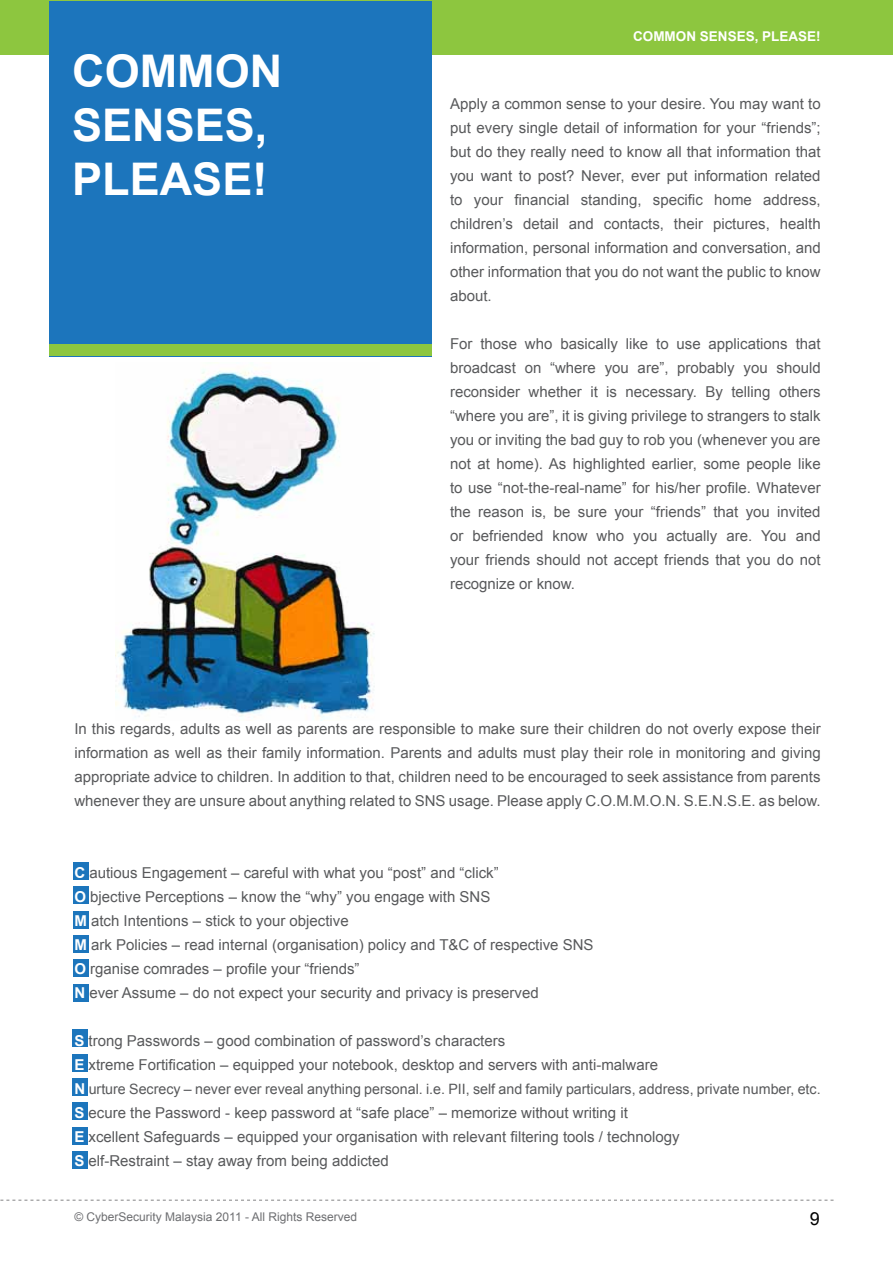
<style>
.page{position:relative;width:893px;height:1263px;background:#fff}
.page>*{position:absolute;margin:0;border:0;box-sizing:border-box;transform-origin:0 0}
.t1{font:700 45px/54px "Arial";color:#fff}
.t2{font:18px "Arial";color:#000}
.t3{font:15px/24px "Arial";color:#58595b;text-align:justify}
.t4{font:14.25px "Arial";color:#58595b}
.t5{font:700 13.5px "Arial";color:#fff}
.t6{font:12px "Arial";color:#6d6e71}
.s1{font-weight:700;color:#fff}
.s2{font-weight:700;font-size:15px;color:#fff}
</style>
<div class="page">
<div style="left:0;top:0;width:893px;height:54px;background:#8dc63f"></div>
<div style="left:49px;top:1px;width:383px;height:355px;background:#1c75bc"></div>
<div style="left:49px;top:344px;width:383px;height:12px;background:#8dc63f"></div>
<svg style="left:0;top:1200px;width:833px;height:1px"></svg>
<img style="left:116px;top:370px;width:259px;height:350px">
<div style="left:73px;top:862px;width:15px;height:17px;background:#1c75bc"></div>
<div style="left:72px;top:1030px;width:15px;height:17px;background:#1c75bc"></div>
<div style="left:73px;top:911px;width:15px;height:17px;background:#1c75bc"></div>
<div style="left:72px;top:1078px;width:15px;height:18px;background:#1c75bc"></div>
<div style="left:73px;top:960px;width:15px;height:17px;background:#1c75bc"></div>
<div style="left:72px;top:1127px;width:15px;height:17px;background:#1c75bc"></div>
<div style="left:73px;top:887px;width:15px;height:17px;background:#1c75bc"></div>
<div style="left:72px;top:1054px;width:15px;height:17px;background:#1c75bc"></div>
<div style="left:73px;top:935px;width:15px;height:17px;background:#1c75bc"></div>
<div style="left:72px;top:1103px;width:15px;height:17px;background:#1c75bc"></div>
<div style="left:73px;top:984px;width:15px;height:17px;background:#1c75bc"></div>
<div style="left:72px;top:1151px;width:15px;height:18px;background:#1c75bc"></div>
<h1 class="t1" style="left:72px;top:45px;width:211px">COMMON<br>SENSES,<br>PLEASE!</h1>
<p class="t5" style="left:633px;top:27px;width:189px">COMMON SENSES, PLEASE!</p>
<p class="t3" style="left:450px;top:92px;width:372px">Apply a common sense to your desire. You may want to put every single detail of information for your “friends”; but do they really need to know all that information that you want to post? Never, ever put information related to your financial standing, specific home address, children’s detail and contacts, their pictures, health information, personal information and conversation, and other information that you do not want the public to know about.</p>
<p class="t3" style="left:450px;top:332px;width:372px">For those who basically like to use applications that broadcast on “where you are”, probably you should reconsider whether it is necessary. By telling others “where you are”, it is giving privilege to strangers to stalk you or inviting the bad guy to rob you (whenever you are not at home). As highlighted earlier, some people like to use “not-the-real-name” for his/her profile. Whatever the reason is, be sure your “friends” that you invited or befriended know who you actually are. You and your friends should not accept friends that you do not recognize or know.</p>
<p class="t3" style="left:74px;top:717px;width:748px">In this regards, adults as well as parents are responsible to make sure their children do not overly expose their information as well as their family information. Parents and adults must play their role in monitoring and giving appropriate advice to children. In addition to that, children need to be encouraged to seek assistance from parents whenever they are unsure about anything related to SNS usage. Please apply C.O.M.M.O.N. S.E.N.S.E. as below.</p>
<p class="t3" style="left:74px;top:861px;width:621px;text-align:left"><span class="s1">C</span> autious Engagement – careful with what you “post” and “click”<br><span class="s1">O</span> bjective Perceptions – know the “why” you engage with SNS<br><span class="s1">M</span> atch Intentions – stick to your objective<br><span class="s1">M</span> ark Policies – read internal (organisation) policy and T&amp;C of respective SNS<br><span class="s1">O</span> rganise comrades – profile your “friends”<br><span class="s1">N</span> ever Assume – do not expect your security and privacy is preserved<span class="s1">r privacy is preserved</span></p>
<p class="t3" style="left:74px;top:1029px;width:585px"><span class="s1">S</span> trong Passwords – good combination of password’s characters<br><span class="s1">E</span> xtreme Fortification – equipped your notebook, desktop and servers with anti-malware</p>
<p class="t4" style="left:74px;top:1079px;width:748px"><span class="s2">N</span> urture Secrecy – never ever reveal anything personal. i.e. PII, self and family particulars, address, private number, etc.</p>
<p class="t3" style="left:74px;top:1101px;width:607px;text-align:left"><span class="s1">S</span> ecure the Password - keep password at “safe place” – memorize without writing it<br><span class="s1">E</span> xcellent Safeguards – equipped your organisation with relevant filtering tools / technology<br><span class="s1">S</span> elf-Restraint – stay away from being addicted</p>
<p class="t6" style="left:74px;top:1209px;width:284px">© CyberSecurity Malaysia 2011 - All Rights Reserved</p>
<p class="t2" style="left:810px;top:1207px;width:12px">9</p>
</div>
